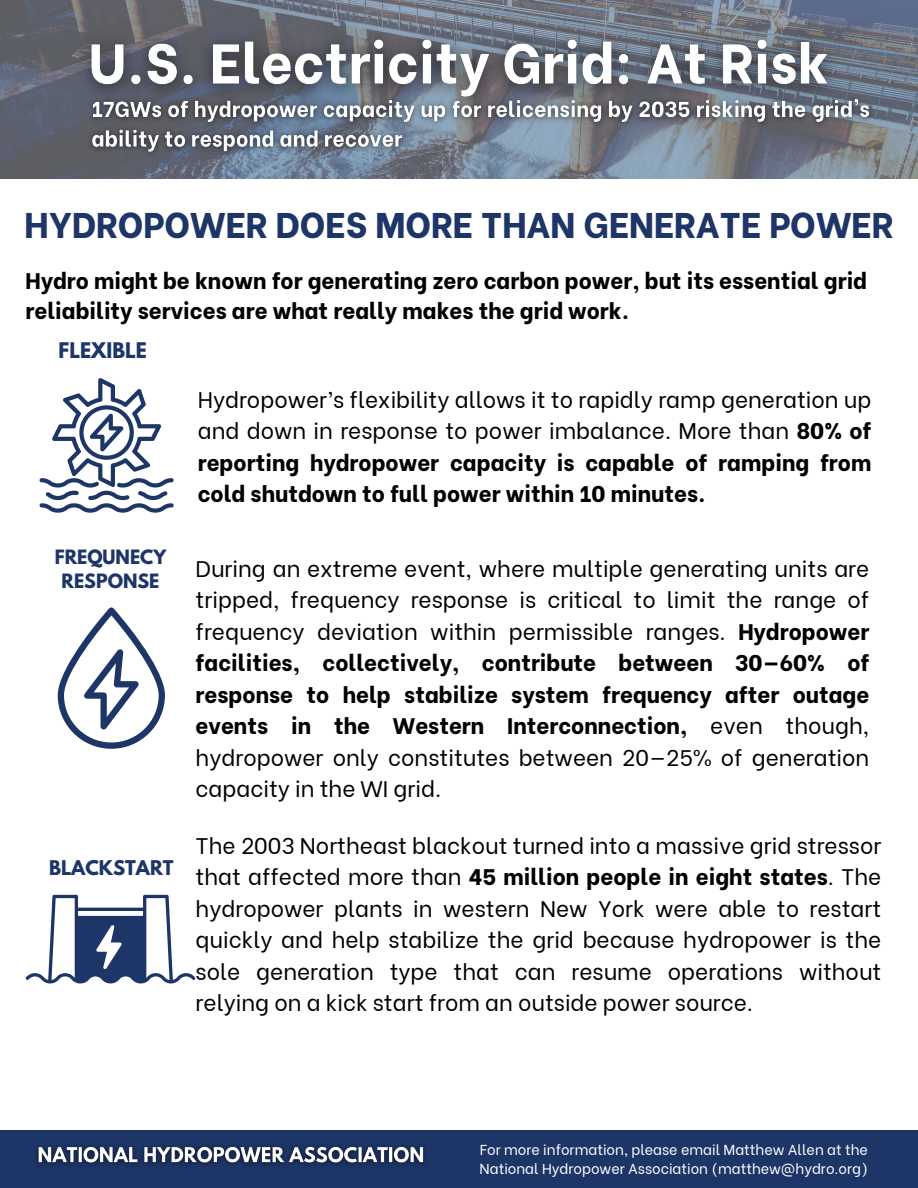
<style>
.page{position:relative;width:918px;height:1188px;background:#fff}
.page>*{position:absolute;margin:0;border:0;box-sizing:border-box;transform-origin:0 0}
.t1{font:800 35.7px "Be Vietnam";color:#1d3567}
.t2{font:22.5px/31.5px "Be Vietnam";color:#000;text-align:justify}
.t3{font:800 22.5px/30.3px "Be Vietnam";color:#000}
.t4{font:700 19.05px "League Spartan";color:#1d3567}
.t5{font:700 18px "League Spartan";color:#1d3567}
.t6{font:700 17.55px/23.7px "League Spartan";color:#1d3567;text-align:center}
.t7{font:14.4px/19.5px "Be Vietnam";color:#fff}
.s1{font-weight:800}
</style>
<div class="page">
<img style="left:0;top:0;width:918px;height:179px">
<div style="left:0;top:1130px;width:918px;height:58px;background:#1d3567"></div>
<svg style="left:40px;top:378px;width:133px;height:135px"></svg>
<svg style="left:58px;top:607px;width:107px;height:142px"></svg>
<svg style="left:26px;top:895px;width:169px;height:88px"></svg>
<img style="left:66px;top:17px;width:786px;height:106px">
<img style="left:36px;top:1145px;width:390px;height:20px">
<img style="left:81px;top:89px;width:798px;height:74px">
<h2 class="t1" style="left:25px;top:195px;width:870px">HYDROPOWER DOES MORE THAN GENERATE POWER</h2>
<h3 class="t3" style="left:25px;top:263px;width:843px">Hydro might be known for generating zero carbon power, but its essential grid reliability services are what really makes the grid work.</h3>
<h4 class="t4" style="left:59px;top:341px;width:90px">FLEXIBLE</h4>
<p class="t6" style="left:55px;top:548px;width:113px">FREQUNECY<br>RESPONSE</p>
<h4 class="t5" style="left:49px;top:859px;width:126px">BLACKSTART</h4>
<h5 class="t2" style="left:198px;top:382px;width:675px">Hydropower’s flexibility allows it to rapidly ramp generation up and down in response to power imbalance. More than <span class="s1">80% of reporting hydropower capacity is capable of ramping from cold shutdown to full power within 10 minutes.</span></h5>
<p class="t2" style="left:196px;top:551px;width:675px">During an extreme event, where multiple generating units are tripped, frequency response is critical to limit the range of frequency deviation within permissible ranges. <span class="s1">Hydropower facilities, collectively, contribute between 30—60% of response to help stabilize system frequency after outage events in the Western Interconnection,</span> even though, hydropower only constitutes between 20—25% of generation capacity in the WI grid.</p>
<h5 class="t2" style="left:196px;top:827px;width:687px">The 2003 Northeast blackout turned into a massive grid stressor that affected more than <span class="s1">45 million people in eight states</span>. The hydropower plants in western New York were able to restart quickly and help stabilize the grid because hydropower is the sole generation type that can resume operations without relying on a kick start from an outside power source.</h5>
<p class="t7" style="left:480px;top:1138px;width:390px">For more information, please email Matthew Allen at the<br>National Hydropower Association (matthew@hydro.org)</p>
</div>
